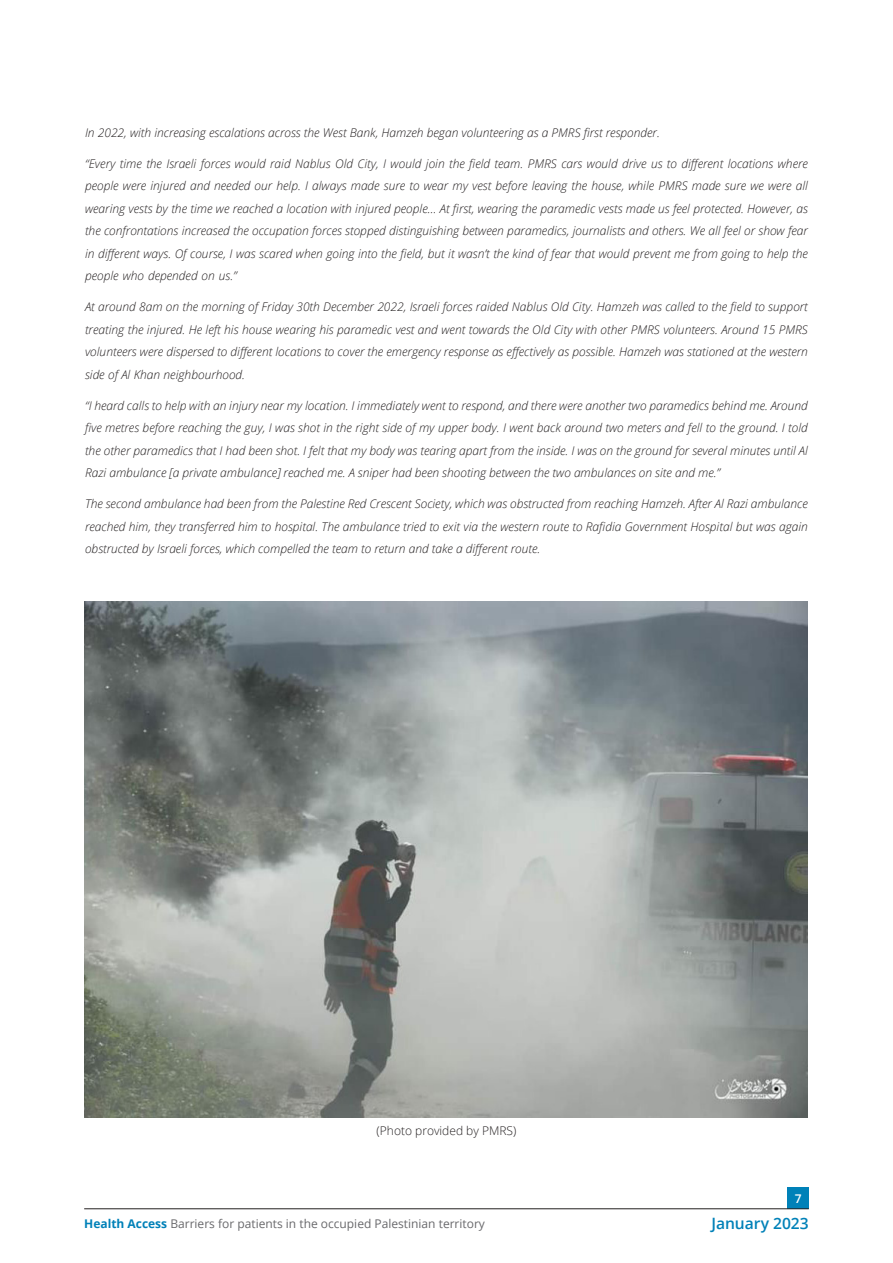
<style>
.page{position:relative;width:893px;height:1263px;background:#fff}
.page>*{position:absolute;margin:0;border:0;box-sizing:border-box;transform-origin:0 0}
.t1{font:600 15.6px "Open Sans";color:#0081b8}
.t2{font:italic 300 12px/22.5px "Open Sans";color:#231f20;text-align:justify}
.t3{font:12px "Open Sans";color:#69696c}
.t4{font:300 12px "Open Sans";color:#231f20}
.t5{font:600 12px "Open Sans";color:#fff}
.s1{font-weight:700;color:#0081b8}
</style>
<div class="page">
<div style="left:788px;top:1187px;width:21px;height:21px;background:#0081b8"></div>
<hr style="left:0;top:0;width:1px;height:670px;background:#e6e7e9">
<img style="left:84px;top:601px;width:723px;height:516px">
<hr style="left:84px;top:1208px;width:725px;height:1px;background:#231f20">
<p class="t2" style="left:85px;top:121px;width:576px">In 2022, with increasing escalations across the West Bank, Hamzeh began volunteering as a PMRS first responder.</p>
<p class="t2" style="left:85px;top:152px;width:724px">“Every time the Israeli forces would raid Nablus Old City, I would join the field team. PMRS cars would drive us to different locations where people were injured and needed our help. I always made sure to wear my vest before leaving the house, while PMRS made sure we were all wearing vests by the time we reached a location with injured people… At first, wearing the paramedic vests made us feel protected. However, as the confrontations increased the occupation forces stopped distinguishing between paramedics, journalists and others. We all feel or show fear in different ways. Of course, I was scared when going into the field, but it wasn’t the kind of fear that would prevent me from going to help the people who depended on us.”</p>
<p class="t2" style="left:85px;top:295px;width:724px">At around 8am on the morning of Friday 30th December 2022, Israeli forces raided Nablus Old City. Hamzeh was called to the field to support treating the injured. He left his house wearing his paramedic vest and went towards the Old City with other PMRS volunteers. Around 15 PMRS volunteers were dispersed to different locations to cover the emergency response as effectively as possible. Hamzeh was stationed at the western side of Al Khan neighbourhood.</p>
<p class="t2" style="left:85px;top:394px;width:724px">“I heard calls to help with an injury near my location. I immediately went to respond, and there were another two paramedics behind me. Around five metres before reaching the guy, I was shot in the right side of my upper body. I went back around two meters and fell to the ground. I told the other paramedics that I had been shot. I felt that my body was tearing apart from the inside. I was on the ground for several minutes until Al Razi ambulance [a private ambulance] reached me. A sniper had been shooting between the two ambulances on site and me.”</p>
<p class="t2" style="left:85px;top:492px;width:724px">The second ambulance had been from the Palestine Red Crescent Society, which was obstructed from reaching Hamzeh. After Al Razi ambulance reached him, they transferred him to hospital. The ambulance tried to exit via the western route to Rafidia Government Hospital but was again obstructed by Israeli forces, which compelled the team to return and take a different route.</p>
<p class="t4" style="left:377px;top:1123px;width:141px">(Photo provided by PMRS)</p>
<p class="t5" style="left:795px;top:1190px;width:8px">7</p>
<p class="t3" style="left:84px;top:1215px;width:402px"><span class="s1">Health Access</span> Barriers for patients in the occupied Palestinian territory</p>
<h1 class="t1" style="left:711px;top:1213px;width:99px">January 2023</h1>
</div>
